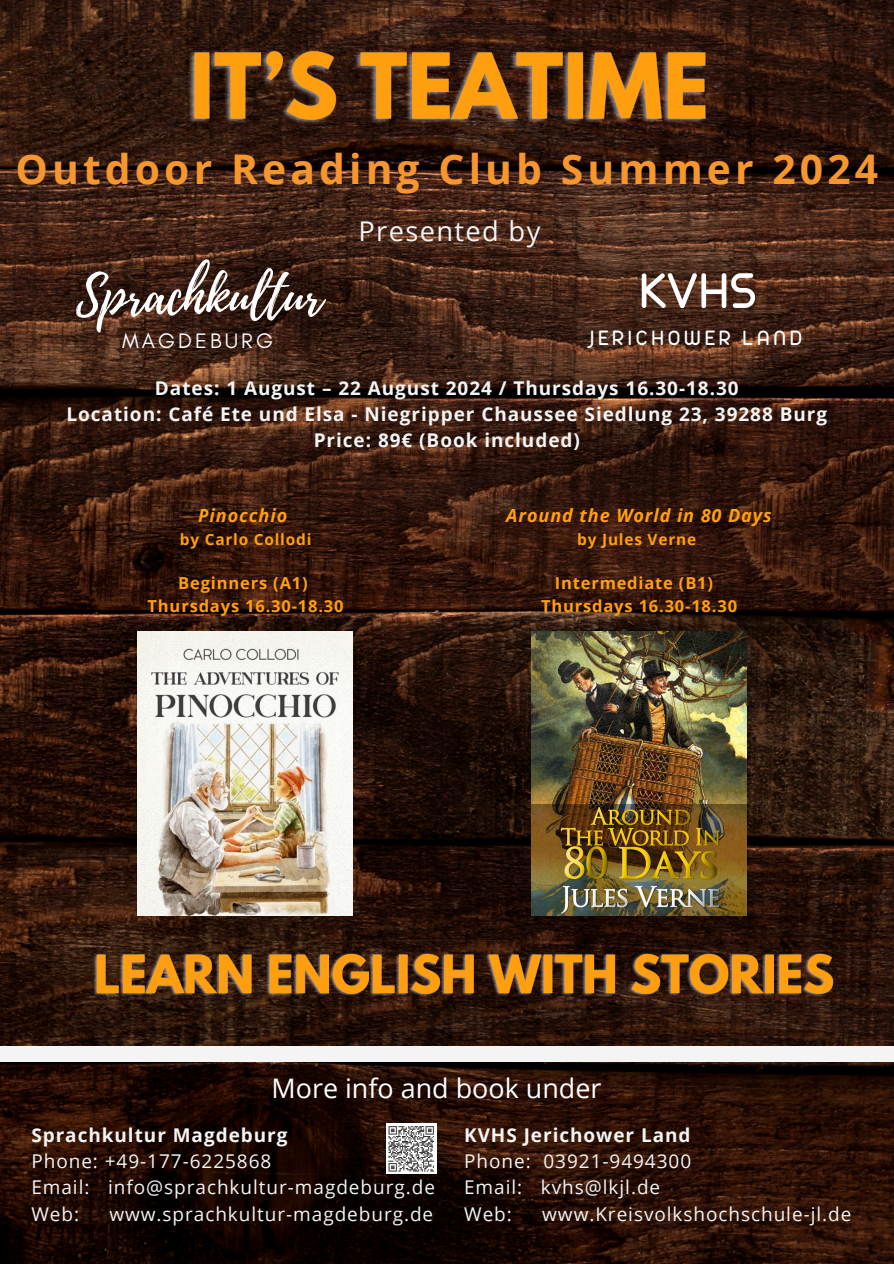
<style>
.page{position:relative;width:894px;height:1264px;background:#fff}
.page>*{position:absolute;margin:0;border:0;box-sizing:border-box;transform-origin:0 0}
.t1{font:53.85px "Arista Pro";color:#fff}
.t2{font:51.45px "Playlist Script";color:#fff}
.t3{font:700 40.8px "Open Sans";letter-spacing:.1em;color:#f5962f}
.t4{font:27.3px "Open Sans";letter-spacing:.05em;color:#f4f4f4}
.t5{font:26.85px "Open Sans";color:#fff}
.t6{font:22.35px "Arista Pro";letter-spacing:.145em;color:#fff}
.t7{font:21.45px "Glacial Indifference";letter-spacing:.145em;color:#fff}
.t8{font:700 18.9px "Open Sans";letter-spacing:.05em;color:#f4f4f4}
.t9{font:18.9px "Open Sans";letter-spacing:.05em;color:#f4f4f4}
.t10{font:italic 700 18.15px "Open Sans";letter-spacing:.05em;color:#ff9f10}
.t11{font:700 16.5px "Open Sans";letter-spacing:.05em;color:#ff9f10}
.t12{font:700 15.45px "Open Sans";letter-spacing:.05em;color:#ff9f10}
</style>
<div class="page">
<img style="left:0;top:0;width:893px;height:1263px">
<div style="left:0;top:1046px;width:893px;height:16px;background:#f4f4f4"></div>
<img style="left:138px;top:631px;width:215px;height:284px">
<img style="left:531px;top:631px;width:215px;height:284px">
<img style="left:186px;top:46px;width:522px;height:100px">
<img style="left:91px;top:950px;width:744px;height:59px">
<svg style="left:386px;top:1123px;width:50px;height:51px"></svg>
<svg style="left:387px;top:1125px;width:47px;height:46px"></svg>
<p class="t3" style="left:16px;top:141px;width:863px">Outdoor Reading Club Summer 2024</p>
<p class="t2" style="left:76px;top:259px;width:248px">Sprachkultur</p>
<p class="t7" style="left:122px;top:328px;width:152px">MAGDEBURG</p>
<p class="t4" style="left:358px;top:212px;width:183px">Presented by</p>
<p class="t1" style="left:638px;top:273px;width:120px">KVHS</p>
<p class="t6" style="left:589px;top:331px;width:214px">JERICHOWER LAND</p>
<h5 class="t8" style="left:155px;top:375px;width:585px">Dates: 1 August – 22 August 2024 / Thursdays 16.30-18.30</h5>
<p class="t8" style="left:66px;top:401px;width:761px">Location: Café Ete und Elsa - Niegripper Chaussee Siedlung 23, 39288 Burg</p>
<p class="t8" style="left:313px;top:427px;width:267px">Price: 89€ (Book included)</p>
<p class="t10" style="left:198px;top:503px;width:90px">Pinocchio</p>
<p class="t12" style="left:180px;top:528px;width:133px">by Carlo Collodi</p>
<p class="t11" style="left:178px;top:571px;width:131px">Beginners (A1)</p>
<p class="t11" style="left:147px;top:594px;width:197px">Thursdays 16.30-18.30</p>
<p class="t10" style="left:506px;top:503px;width:267px">Around the World in 80 Days</p>
<p class="t12" style="left:577px;top:528px;width:120px">by Jules Verne</p>
<p class="t11" style="left:554px;top:571px;width:160px">Intermediate (B1)</p>
<p class="t11" style="left:541px;top:594px;width:197px">Thursdays 16.30-18.30</p>
<p class="t5" style="left:271px;top:1069px;width:331px">More info and book under</p>
<h6 class="t8" style="left:31px;top:1121px;width:257px">Sprachkultur Magdeburg</h6>
<h2 class="t9" style="left:31px;top:1147px;width:241px">Phone: +49-177-6225868</h2>
<p class="t9" style="left:31px;top:1174px;width:405px">Email: info@sprachkultur-magdeburg.de</p>
<p class="t9" style="left:31px;top:1200px;width:49px">Web:</p>
<p class="t9" style="left:109px;top:1200px;width:325px">www.sprachkultur-magdeburg.de</p>
<p class="t8" style="left:464px;top:1121px;width:228px">KVHS Jerichower Land</p>
<p class="t9" style="left:464px;top:1147px;width:228px">Phone: 03921-9494300</p>
<p class="t9" style="left:464px;top:1174px;width:197px">Email: kvhs@lkjl.de</p>
<p class="t9" style="left:464px;top:1200px;width:49px">Web:</p>
<p class="t9" style="left:542px;top:1200px;width:310px">www.Kreisvolkshochschule-jl.de</p>
</div>
